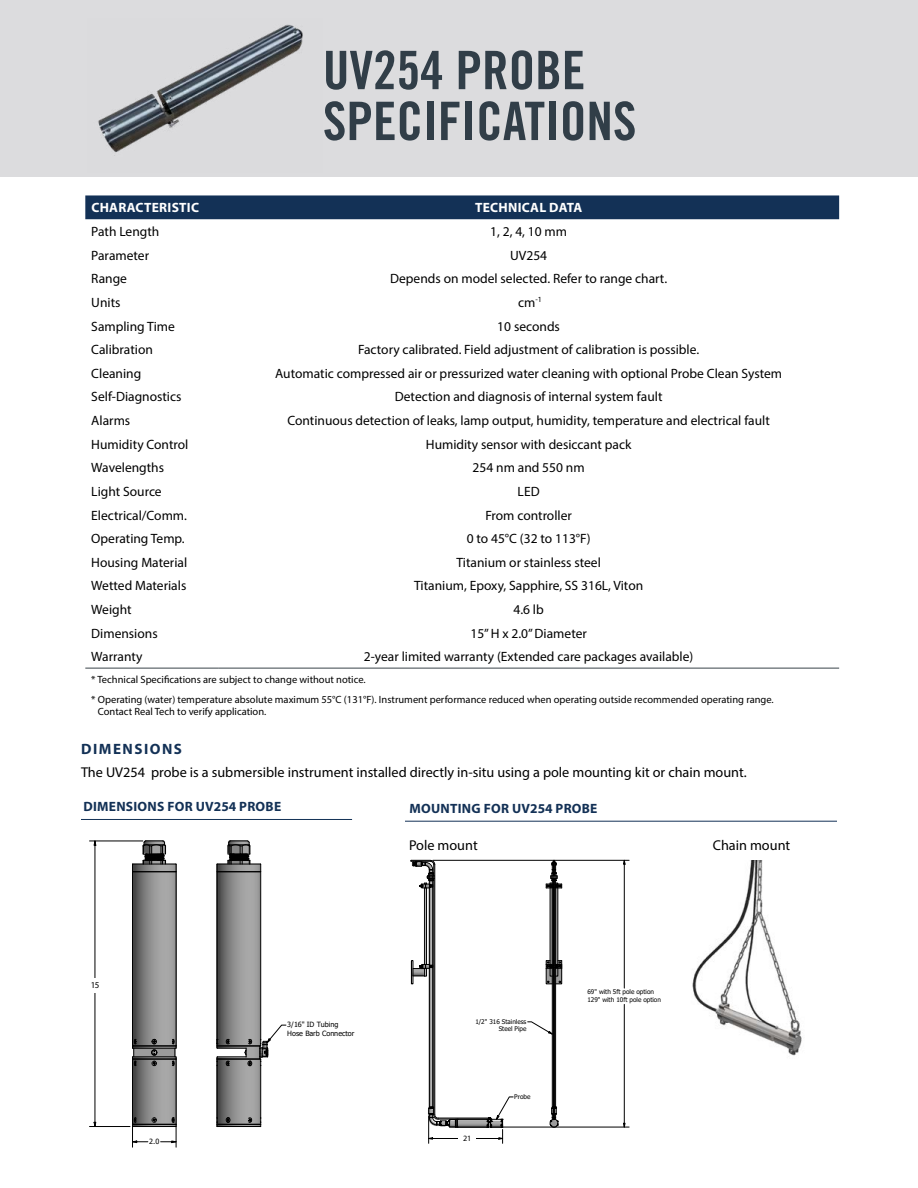
<style>
.page{position:relative;width:918px;height:1188px;background:#fff}
.page>*{position:absolute;margin:0;border:0;box-sizing:border-box;transform-origin:0 0}
.t1{font:53.1px/50.8px "Trade Gothic LT Std Bd Cn 20";color:#313e48}
.t2{font:700 15px "Myriad Pro";letter-spacing:.1em;color:#133156}
.t3{font:14.25px "Myriad Pro";color:#000}
.t4{font:13.5px "Myriad Pro";color:#000}
.t5{font:700 13.5px "Myriad Pro";letter-spacing:.02em;color:#133156}
.t6{font:700 13.5px "Myriad Pro";letter-spacing:.02em;color:#fff}
.t7{font:10.5px/19.4px "Myriad Pro";color:#000}
.t8{font:9px "Myriad Pro";color:#000}
.t9{font:8.1px "Myriad Pro";color:#000}
.t10{font:7.2px/8.6px "Tahoma";letter-spacing:-.005em;color:#000}
.t11{font:6.45px/7.6px "Tahoma";letter-spacing:-.005em;color:#000;text-align:right}
</style>
<div class="page">
<div style="left:0;top:0;width:918px;height:176px;background:#dcdcde"></div>
<div style="left:85px;top:195px;width:754px;height:24px;background:#133156"></div>
<hr style="left:85px;top:668px;width:133px;height:1px;background:#3a434a">
<hr style="left:218px;top:668px;width:621px;height:1px;background:#3a434a">
<hr style="left:81px;top:819px;width:271px;height:1px;background:#133156">
<hr style="left:405px;top:821px;width:432px;height:1px;background:#133156">
<img style="left:98px;top:24px;width:205px;height:132px">
<img style="left:132px;top:845px;width:44px;height:273px">
<img style="left:217px;top:844px;width:45px;height:280px">
<hr style="left:133px;top:1048px;width:43px;height:1px;background:#000">
<hr style="left:133px;top:1057px;width:43px;height:1px;background:#000">
<hr style="left:133px;top:872px;width:43px;height:1px;background:#000">
<hr style="left:133px;top:1046px;width:43px;height:1px;background:#000">
<hr style="left:132px;top:872px;width:1px;height:174px;background:#000">
<hr style="left:176px;top:872px;width:1px;height:174px;background:#000">
<svg style="left:152px;top:1050px;width:5px;height:5px"></svg>
<hr style="left:133px;top:1059px;width:43px;height:1px;background:#000">
<hr style="left:132px;top:1059px;width:1px;height:65px;background:#000">
<hr style="left:176px;top:1059px;width:1px;height:65px;background:#000">
<div style="left:132px;top:864px;width:44px;height:8px;border:1px solid #000"></div>
<svg style="left:143px;top:841px;width:23px;height:23px"></svg>
<svg style="left:132px;top:1039px;width:4px;height:27px"></svg>
<svg style="left:172px;top:1039px;width:5px;height:27px"></svg>
<svg style="left:152px;top:1039px;width:5px;height:5px"></svg>
<svg style="left:152px;top:1061px;width:5px;height:5px"></svg>
<div style="left:217px;top:1046px;width:43px;height:13px;border:1px solid #000"></div>
<hr style="left:217px;top:872px;width:44px;height:1px;background:#000">
<hr style="left:217px;top:1046px;width:44px;height:1px;background:#000">
<hr style="left:217px;top:872px;width:1px;height:167px;background:#000">
<hr style="left:260px;top:872px;width:1px;height:167px;background:#000">
<hr style="left:217px;top:1059px;width:44px;height:1px;background:#000">
<hr style="left:217px;top:1066px;width:1px;height:52px;background:#000">
<hr style="left:260px;top:1066px;width:1px;height:52px;background:#000">
<hr style="left:217px;top:1126px;width:43px;height:1px;background:#000">
<div style="left:217px;top:1124px;width:44px;height:2px;border:1px solid #000"></div>
<div style="left:217px;top:864px;width:44px;height:8px;border:1px solid #000"></div>
<svg style="left:228px;top:841px;width:23px;height:23px"></svg>
<svg style="left:217px;top:1039px;width:35px;height:27px"></svg>
<svg style="left:226px;top:1118px;width:4px;height:5px"></svg>
<svg style="left:260px;top:1118px;width:2px;height:9px"></svg>
<svg style="left:248px;top:1118px;width:4px;height:5px"></svg>
<hr style="left:95px;top:845px;width:1px;height:135px;background:#000">
<hr style="left:95px;top:988px;width:1px;height:134px;background:#000">
<hr style="left:90px;top:841px;width:53px;height:1px;background:#000">
<hr style="left:90px;top:1126px;width:40px;height:1px;background:#000">
<svg style="left:132px;top:1118px;width:45px;height:29px"></svg>
<svg style="left:260px;top:1025px;width:26px;height:41px"></svg>
<div style="left:83px;top:978px;width:24px;height:14px;background:#fff"></div>
<img style="left:411px;top:863px;width:64px;height:264px">
<img style="left:546px;top:889px;width:16px;height:238px">
<hr style="left:429px;top:968px;width:1px;height:139px;background:#000">
<hr style="left:429px;top:888px;width:1px;height:76px;background:#000">
<hr style="left:432px;top:968px;width:1px;height:139px;background:#000">
<hr style="left:432px;top:887px;width:1px;height:78px;background:#000">
<hr style="left:426px;top:888px;width:1px;height:76px;background:#000">
<hr style="left:424px;top:888px;width:1px;height:76px;background:#000">
<svg style="left:413px;top:964px;width:21px;height:13px"></svg>
<div style="left:411px;top:961px;width:2px;height:23px;border:1px solid #000"></div>
<hr style="left:457px;top:1127px;width:30px;height:1px;background:#000">
<hr style="left:434px;top:878px;width:1px;height:237px;background:#000">
<hr style="left:435px;top:865px;width:1px;height:250px;background:#000">
<hr style="left:438px;top:1119px;width:51px;height:1px;background:#000">
<hr style="left:438px;top:1118px;width:51px;height:1px;background:#000">
<svg style="left:411px;top:860px;width:24px;height:28px"></svg>
<hr style="left:552px;top:968px;width:1px;height:139px;background:#000">
<hr style="left:552px;top:887px;width:1px;height:78px;background:#000">
<hr style="left:555px;top:968px;width:1px;height:139px;background:#000">
<hr style="left:555px;top:887px;width:1px;height:78px;background:#000">
<hr style="left:558px;top:888px;width:1px;height:76px;background:#000">
<hr style="left:550px;top:888px;width:1px;height:76px;background:#000">
<svg style="left:546px;top:960px;width:16px;height:24px"></svg>
<div style="left:550px;top:1119px;width:8px;height:8px;border:1px solid #000;border-radius:50%"></div>
<hr style="left:553px;top:878px;width:1px;height:237px;background:#000">
<hr style="left:554px;top:878px;width:1px;height:237px;background:#000">
<svg style="left:550px;top:1107px;width:9px;height:19px"></svg>
<svg style="left:546px;top:861px;width:16px;height:28px"></svg>
<svg style="left:528px;top:1022px;width:25px;height:13px"></svg>
<svg style="left:475px;top:1097px;width:38px;height:46px"></svg>
<svg style="left:428px;top:1107px;width:32px;height:36px"></svg>
<hr style="left:624px;top:1004px;width:1px;height:119px;background:#000">
<hr style="left:624px;top:864px;width:1px;height:124px;background:#000">
<hr style="left:503px;top:1127px;width:126px;height:1px;background:#000">
<hr style="left:433px;top:860px;width:196px;height:1px;background:#000">
<div style="left:459px;top:1132px;width:17px;height:13px;background:#fff"></div>
<img style="left:692px;top:861px;width:110px;height:195px">
<h1 class="t1" style="left:323px;top:44px;width:315px">UV254 PROBE<br>SPECIFICATIONS</h1>
<p class="t6" style="left:91px;top:199px;width:109px">CHARACTERISTIC</p>
<p class="t6" style="left:475px;top:199px;width:109px">TECHNICAL DATA</p>
<p class="t4" style="left:91px;top:223px;width:70px">Path Length</p>
<p class="t4" style="left:490px;top:223px;width:78px">1, 2, 4, 10 mm</p>
<p class="t4" style="left:91px;top:247px;width:59px">Parameter</p>
<p class="t4" style="left:510px;top:247px;width:39px">UV254</p>
<p class="t4" style="left:91px;top:271px;width:37px">Range</p>
<p class="t4" style="left:390px;top:271px;width:279px">Depends on model selected. Refer to range chart.</p>
<p class="t4" style="left:91px;top:294px;width:31px">Units</p>
<p class="t4" style="left:518px;top:294px;width:25px">cm<sup>-1</sup></p>
<p class="t4" style="left:91px;top:318px;width:85px">Sampling Time</p>
<p class="t4" style="left:497px;top:318px;width:64px">10 seconds</p>
<p class="t4" style="left:91px;top:341px;width:63px">Calibration</p>
<p class="t4" style="left:358px;top:341px;width:342px">Factory calibrated. Field adjustment of calibration is possible.</p>
<p class="t4" style="left:91px;top:365px;width:51px">Cleaning</p>
<p class="t4" style="left:275px;top:365px;width:509px">Automatic compressed air or pressurized water cleaning with optional Probe Clean System</p>
<p class="t4" style="left:91px;top:389px;width:92px">Self-Diagnostics</p>
<p class="t4" style="left:395px;top:389px;width:269px">Detection and diagnosis of internal system fault</p>
<p class="t4" style="left:91px;top:412px;width:40px">Alarms</p>
<p class="t4" style="left:287px;top:412px;width:484px">Continuous detection of leaks, lamp output, humidity, temperature and electrical fault</p>
<p class="t4" style="left:91px;top:436px;width:99px">Humidity Control</p>
<p class="t4" style="left:426px;top:436px;width:207px">Humidity sensor with desiccant pack</p>
<p class="t4" style="left:91px;top:460px;width:74px">Wavelengths</p>
<p class="t4" style="left:473px;top:460px;width:114px">254 nm and 550 nm</p>
<p class="t4" style="left:91px;top:483px;width:72px">Light Source</p>
<p class="t4" style="left:518px;top:483px;width:24px">LED</p>
<p class="t4" style="left:91px;top:507px;width:97px">Electrical/Comm.</p>
<p class="t4" style="left:485px;top:507px;width:88px">From controller</p>
<p class="t4" style="left:91px;top:530px;width:95px">Operating Temp.</p>
<p class="t4" style="left:467px;top:530px;width:125px">0 to 45°C (32 to 113°F)</p>
<p class="t4" style="left:91px;top:554px;width:97px">Housing Material</p>
<p class="t4" style="left:456px;top:554px;width:146px">Titanium or stainless steel</p>
<p class="t4" style="left:91px;top:578px;width:97px">Wetted Materials</p>
<p class="t4" style="left:414px;top:578px;width:231px">Titanium, Epoxy, Sapphire, SS 316L, Viton</p>
<p class="t4" style="left:91px;top:601px;width:42px">Weight</p>
<p class="t4" style="left:513px;top:601px;width:32px">4.6 lb</p>
<p class="t4" style="left:91px;top:625px;width:68px">Dimensions</p>
<p class="t4" style="left:470px;top:625px;width:118px">15” H x 2.0” Diameter</p>
<p class="t4" style="left:91px;top:649px;width:53px">Warranty</p>
<p class="t4" style="left:364px;top:649px;width:331px">2-year limited warranty (Extended care packages available)</p>
<p class="t7" style="left:91px;top:670px;width:684px">* Technical Specifications are subject to change without notice.<br>* Operating (water) temperature absolute maximum 55°C (131°F). Instrument performance reduced when operating outside recommended operating range.</p>
<p class="t7" style="left:98px;top:702px;width:170px">Contact Real Tech to verify application.</p>
<p class="t2" style="left:81px;top:739px;width:102px">DIMENSIONS</p>
<p class="t3" style="left:81px;top:763px;width:667px">The UV254 probe is a submersible instrument installed directly in-situ using a pole mounting kit or chain mount.</p>
<p class="t5" style="left:83px;top:798px;width:199px">DIMENSIONS FOR UV254 PROBE</p>
<p class="t5" style="left:409px;top:799px;width:190px">MOUNTING FOR UV254 PROBE</p>
<p class="t10" style="left:88px;top:980px;width:15px">13.1</p>
<p class="t8" style="left:91px;top:980px;width:10px">15</p>
<p class="t10" style="left:149px;top:1138px;width:12px">2.0</p>
<p class="t10" style="left:287px;top:1021px;width:69px">3/16" ID Tubing<br>Hose Barb Connector</p>
<p class="t3" style="left:409px;top:836px;width:70px">Pole mount</p>
<p class="t3" style="left:713px;top:836px;width:79px">Chain mount</p>
<p class="t11" style="left:475px;top:1018px;width:53px">1/2" 316 Stainless<br>Steel Pipe</p>
<p class="t9" style="left:463px;top:1134px;width:10px">21</p>
<p class="t11" style="left:461px;top:1135px;width:14px">19.1</p>
<p class="t11" style="left:514px;top:1094px;width:18px">Probe</p>
<p class="t11" style="left:587px;top:988px;width:75px;text-align:left">69" with 5ft pole option<br>129" with 10ft pole option</p>
</div>
